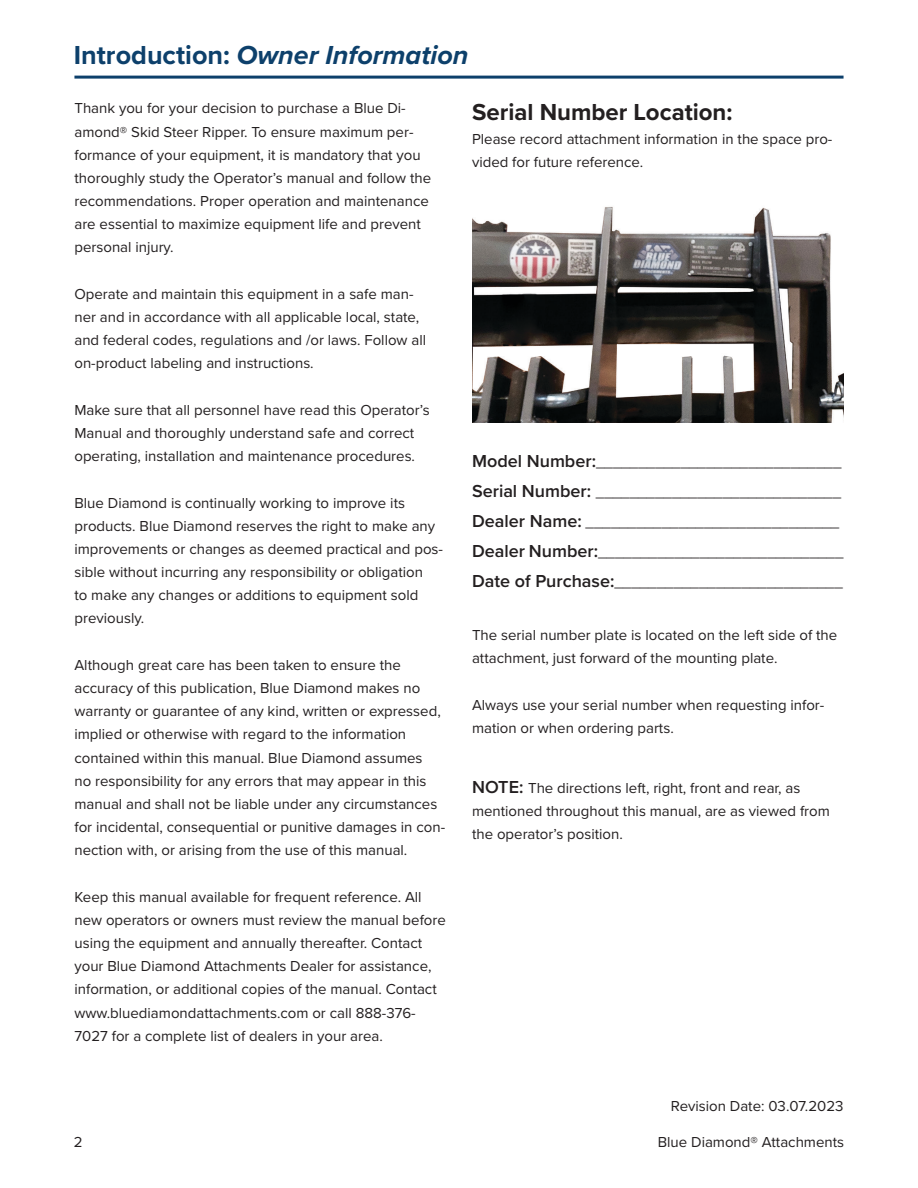
<style>
.page{position:relative;width:918px;height:1188px;background:#fff}
.page>*{position:absolute;margin:0;border:0;box-sizing:border-box;transform-origin:0 0}
.t1{font:italic 700 27px "Proxima Nova";color:#0d406b}
.t2{font:700 24px "Proxima Nova";color:#231f20}
.Paragraph_Style_1{font:15px/23.2px "Proxima Nova";color:#231f20}
.s1{font-style:normal}
.s2{font-weight:600;font-size:18px}
</style>
<div class="page">
<hr style="left:74px;top:76px;width:770px;height:3px;background:#0d406b">
<img style="left:472px;top:206px;width:372px;height:216px">
<p class="t1" style="left:74px;top:35px;width:396px"><span class="s1">Introduction:</span> Owner Information</p>
<p class="Paragraph_Style_1" style="left:74px;top:96px;width:358px">Thank you for your decision to purchase a Blue Di&shy;amond® Skid Steer Ripper. To ensure maximum per&shy;formance of your equipment, it is mandatory that you thoroughly study the Operator’s manual and follow the recommendations. Proper operation and maintenance are essential to maximize equipment life and prevent personal injury.</p>
<p class="Paragraph_Style_1" style="left:74px;top:282px;width:353px">Operate and maintain this equipment in a safe man&shy;ner and in accordance with all applicable local, state, and federal codes, regulations and /or laws. Follow all on-product labeling and instructions.</p>
<p class="Paragraph_Style_1" style="left:74px;top:398px;width:357px">Make sure that all personnel have read this Operator’s<br>Manual and thoroughly understand safe and correct operating, installation and maintenance procedures.</p>
<p class="Paragraph_Style_1" style="left:74px;top:490px;width:370px">Blue Diamond is continually working to improve its products. Blue Diamond reserves the right to make any improvements or changes as deemed practical and pos&shy;sible without incurring any responsibility or obligation<br>to make any changes or additions to equipment sold previously.</p>
<p class="Paragraph_Style_1" style="left:74px;top:653px;width:372px">Although great care has been taken to ensure the accuracy of this publication, Blue Diamond makes no warranty or guarantee of any kind, written or expressed, implied or otherwise with regard to the information contained within this manual. Blue Diamond assumes<br>no responsibility for any errors that may appear in this manual and shall not be liable under any circumstances for incidental, consequential or punitive damages in con&shy;nection with, or arising from the use of this manual.</p>
<p class="Paragraph_Style_1" style="left:74px;top:884px;width:373px">Keep this manual available for frequent reference. All new operators or owners must review the manual before using the equipment and annually thereafter. Contact your Blue Diamond Attachments Dealer for assistance, information, or additional copies of the manual. Contact www.bluediamondattachments.com or call 888-376- 7027 for a complete list of dealers in your area.</p>
<p class="t2" style="left:472px;top:95px;width:262px">Serial Number Location:</p>
<p class="Paragraph_Style_1" style="left:472px;top:126px;width:362px">Please record attachment information in the space pro&shy;vided for future reference.</p>
<p class="Paragraph_Style_1" style="left:472px;top:450px;width:371px"><span class="s2">Model Number:</span>_____________________________</p>
<p class="Paragraph_Style_1" style="left:472px;top:476px;width:373px;line-height:30px"><span class="s2">Serial Number:</span> _____________________________<br><span class="s2">Dealer Name:</span> ______________________________<br><span class="s2">Dealer Number:</span>_____________________________</p>
<p class="Paragraph_Style_1" style="left:472px;top:570px;width:372px"><span class="s2">Date of Purchase:</span>___________________________</p>
<p class="Paragraph_Style_1" style="left:472px;top:623px;width:367px">The serial number plate is located on the left side of the attachment, just forward of the mounting plate.</p>
<p class="Paragraph_Style_1" style="left:472px;top:692px;width:354px">Always use your serial number when requesting infor&shy;mation or when ordering parts.</p>
<p class="Paragraph_Style_1" style="left:472px;top:776px;width:330px"><span class="s2">NOTE:</span> The directions left, right, front and rear, as</p>
<p class="Paragraph_Style_1" style="left:472px;top:799px;width:359px">mentioned throughout this manual, are as viewed from the operator’s position.</p>
<p class="Paragraph_Style_1" style="left:671px;top:1094px;width:174px">Revision Date: 03.07.2023</p>
<p class="Paragraph_Style_1" style="left:74px;top:1130px;width:10px">2</p>
<p class="Paragraph_Style_1" style="left:658px;top:1130px;width:188px">Blue Diamond® Attachments</p>
</div>
